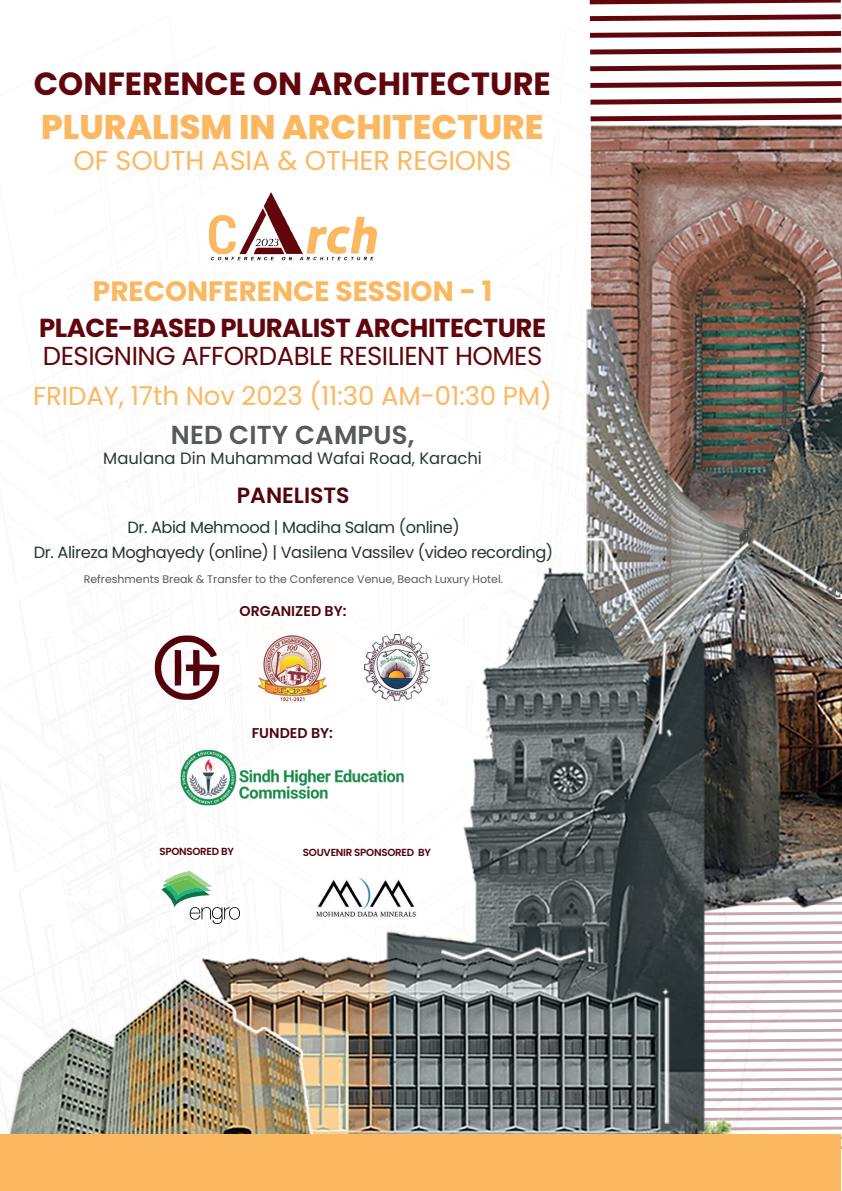
<style>
.page{position:relative;width:842px;height:1191px;background:#fff}
.page>*{position:absolute;margin:0;border:0;box-sizing:border-box;transform-origin:0 0}
.t1{font:800 34.2px "Poppins";color:#fcb860}
.t2{font:700 32px "Poppins";color:#61060c}
.t3{font:700 28px "Poppins";color:#fcb860}
.t4{font:27.2px "Poppins";letter-spacing:-.005em;color:#fcb860}
.t5{font:26px "Poppins";letter-spacing:-.005em;color:#fcb860}
.t6{font:26px "Poppins";letter-spacing:-.02em;color:#60060c}
.t7{font:700 26px "Poppins";letter-spacing:-.02em;color:#60060c}
.t8{font:600 26px "Poppins";letter-spacing:.005em;color:#575a5b}
.t9{font:600 22px "Poppins";color:#53040e}
.t10{font:16.4px "Poppins";color:#2c3638}
.t11{font:16.2px/24.8px "Poppins";letter-spacing:-.025em;color:#283435;text-align:center}
.t12{font:600 14.2px "Poppins";color:#53040e}
.t13{font:11px "Poppins";color:#575a5b}
.t14{font:600 10.2px "Poppins";letter-spacing:-.025em;color:#53040e}
</style>
<div class="page">
<img style="left:9px;top:0;width:833px;height:1191px">
<div style="left:0;top:1134px;width:840px;height:57px;background:#fcb860"></div>
<img style="left:313px;top:870px;width:105px;height:54px">
<img style="left:9px;top:871px;width:266px;height:260px">
<img style="left:179px;top:746px;width:226px;height:61px">
<svg style="left:154px;top:614px;width:65px;height:156px"></svg>
<img style="left:248px;top:631px;width:88px;height:73px">
<img style="left:364px;top:635px;width:66px;height:65px">
<img style="left:203px;top:184px;width:178px;height:84px">
<h2 class="t2" style="left:34px;top:65px;width:519px">CONFERENCE ON ARCHITECTURE</h2>
<h1 class="t1" style="left:41px;top:107px;width:504px">PLURALISM IN ARCHITECTURE</h1>
<h3 class="t4" style="left:73px;top:145px;width:439px">OF SOUTH ASIA &amp; OTHER REGIONS</h3>
<h3 class="t3" style="left:93px;top:275px;width:401px">PRECONFERENCE SESSION - 1</h3>
<h3 class="t7" style="left:39px;top:313px;width:508px">PLACE-BASED PLURALIST ARCHITECTURE</h3>
<h3 class="t6" style="left:43px;top:341px;width:501px">DESIGNING AFFORDABLE RESILIENT HOMES</h3>
<h3 class="t5" style="left:33px;top:381px;width:520px">FRIDAY, 17th Nov 2023 (11:30 AM-01:30 PM)</h3>
<h3 class="t8" style="left:171px;top:419px;width:245px">NED CITY CAMPUS,</h3>
<p class="t10" style="left:103px;top:448px;width:380px">Maulana Din Muhammad Wafai Road, Karachi</p>
<h3 class="t9" style="left:237px;top:483px;width:114px">PANELISTS</h3>
<p class="t11" style="left:34px;top:515px;width:521px">Dr. Abid Mehmood | Madiha Salam (online)<br>Dr. Alireza Moghayedy (online) | Vasilena Vassilev (video recording)</p>
<p class="t13" style="left:84px;top:572px;width:421px">Refreshments Break &amp; Transfer to the Conference Venue, Beach Luxury Hotel.</p>
<p class="t12" style="left:239px;top:602px;width:109px">ORGANIZED BY:</p>
<p class="t12" style="left:252px;top:724px;width:83px">FUNDED BY:</p>
<p class="t14" style="left:159px;top:845px;width:76px">SPONSORED BY</p>
<p class="t14" style="left:303px;top:846px;width:130px">SOUVENIR SPONSORED BY</p>
</div>
